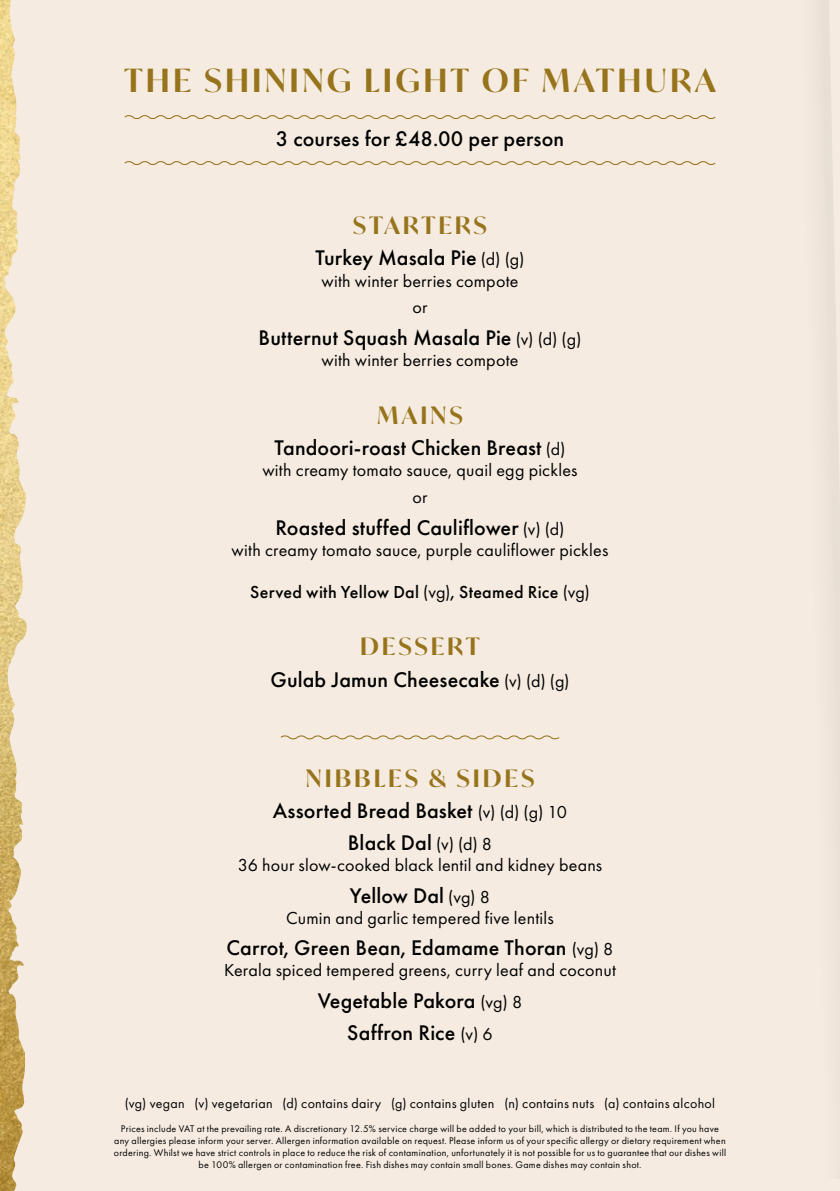
<style>
.page{position:relative;width:840px;height:1191px;background:#fff}
.page>*{position:absolute;margin:0;border:0;box-sizing:border-box;transform-origin:0 0}
.t1{font:600 32px "Ivy Mode";letter-spacing:.095em;color:#97741b}
.t2{font:600 24px "Ivy Mode";letter-spacing:.12em;color:#97741b}
.t3{font:500 22px/31.6px "Futura PT";letter-spacing:.005em;color:#000;text-align:center}
.t4{font:18px/26.6px "Futura PT";letter-spacing:.01em;color:#000;text-align:center}
.t5{font:500 18px "Futura PT";letter-spacing:.015em;color:#000}
.t6{font:14px "Futura PT";letter-spacing:.02em;color:#000}
.t7{font:10px/12px "Futura PT";letter-spacing:.025em;color:#000;text-align:center}
.s1{font-weight:400;font-size:18px}
.s2{font-weight:400}
</style>
<div class="page">
<div style="left:25px;top:0;width:814px;height:1191px;background:#f5ebe0"></div>
<svg style="left:123px;top:114px;width:593px;height:7px;background:#e5d7bf"></svg>
<svg style="left:123px;top:160px;width:593px;height:6px;background:#e2d3b9"></svg>
<svg style="left:279px;top:734px;width:281px;height:7px;background:#e5d7bf"></svg>
<img style="left:0;top:0;width:25px;height:1191px">
<svg style="left:794px;top:0;width:45px;height:1178px;background:#f1e7dc"></svg>
<h1 class="t1" style="left:124px;top:59px;width:593px">THE SHINING LIGHT OF MATHURA</h1>
<h3 class="t3" style="left:275px;top:123px;width:290px">3 courses for £48.00 per person</h3>
<h2 class="t2" style="left:353px;top:209px;width:136px">STARTERS</h2>
<h3 class="t3" style="left:315px;top:242px;width:210px">Turkey Masala Pie <span class="s1">(d) (g)</span></h3>
<h3 class="t4" style="left:321px;top:267px;width:198px">with winter berries compote or</h3>
<h3 class="t3" style="left:258px;top:322px;width:324px">Butternut Squash Masala Pie <span class="s1">(v) (d) (g)</span></h3>
<h3 class="t4" style="left:321px;top:346px;width:198px">with winter berries compote</h3>
<h2 class="t2" style="left:377px;top:398px;width:87px">MAINS</h2>
<h3 class="t3" style="left:274px;top:432px;width:292px">Tandoori-roast Chicken Breast <span class="s1">(d)</span></h3>
<h3 class="t4" style="left:262px;top:457px;width:316px">with creamy tomato sauce, quail egg pickles or</h3>
<h3 class="t3" style="left:275px;top:511px;width:290px">Roasted stuffed Cauliflower <span class="s1">(v) (d)</span></h3>
<h3 class="t4" style="left:231px;top:536px;width:378px">with creamy tomato sauce, purple cauliflower pickles</h3>
<h3 class="t5" style="left:250px;top:581px;width:341px">Served with Yellow Dal <span class="s2">(vg)</span>, Steamed Rice <span class="s2">(vg)</span></h3>
<h2 class="t2" style="left:360px;top:630px;width:121px">DESSERT</h2>
<h3 class="t3" style="left:270px;top:664px;width:300px">Gulab Jamun Cheesecake <span class="s1">(v) (d) (g)</span></h3>
<h2 class="t2" style="left:305px;top:761px;width:230px">NIBBLES &amp; SIDES</h2>
<h3 class="t3" style="left:273px;top:795px;width:295px">Assorted Bread Basket <span class="s1">(v) (d) (g) 10<br></span>Black Dal <span class="s1">(v) (d) 8</span></h3>
<h3 class="t4" style="left:237px;top:851px;width:366px">36 hour slow-cooked black lentil and kidney beans</h3>
<h3 class="t3" style="left:350px;top:879px;width:141px">Yellow Dal <span class="s1">(vg) 8</span></h3>
<h3 class="t4" style="left:286px;top:904px;width:269px">Cumin and garlic tempered five lentils</h3>
<h3 class="t3" style="left:226px;top:932px;width:388px">Carrot, Green Bean, Edamame Thoran <span class="s1">(vg) 8</span></h3>
<h3 class="t4" style="left:224px;top:957px;width:393px">Kerala spiced tempered greens, curry leaf and coconut</h3>
<h3 class="t3" style="left:317px;top:985px;width:206px">Vegetable Pakora <span class="s1">(vg) 8<br></span>Saffron Rice <span class="s1">(v) 6</span></h3>
<h3 class="t6" style="left:125px;top:1095px;width:591px">(vg) vegan (v) vegetarian (d) contains dairy (g) contains gluten (n) contains nuts (a) contains alcohol</h3>
<p class="t7" style="left:114px;top:1122px;width:613px">Prices include VAT at the prevailing rate. A discretionary 12.5% service charge will be added to your bill, which is distributed to the team. If you have any allergies please inform your server. Allergen information available on request. Please inform us of your specific allergy or dietary requirement when ordering. Whilst we have strict controls in place to reduce the risk of contamination, unfortunately it is not possible for us to guarantee that our dishes will be 100% allergen or contamination free. Fish dishes may contain small bones. Game dishes may contain shot.</p>
</div>
